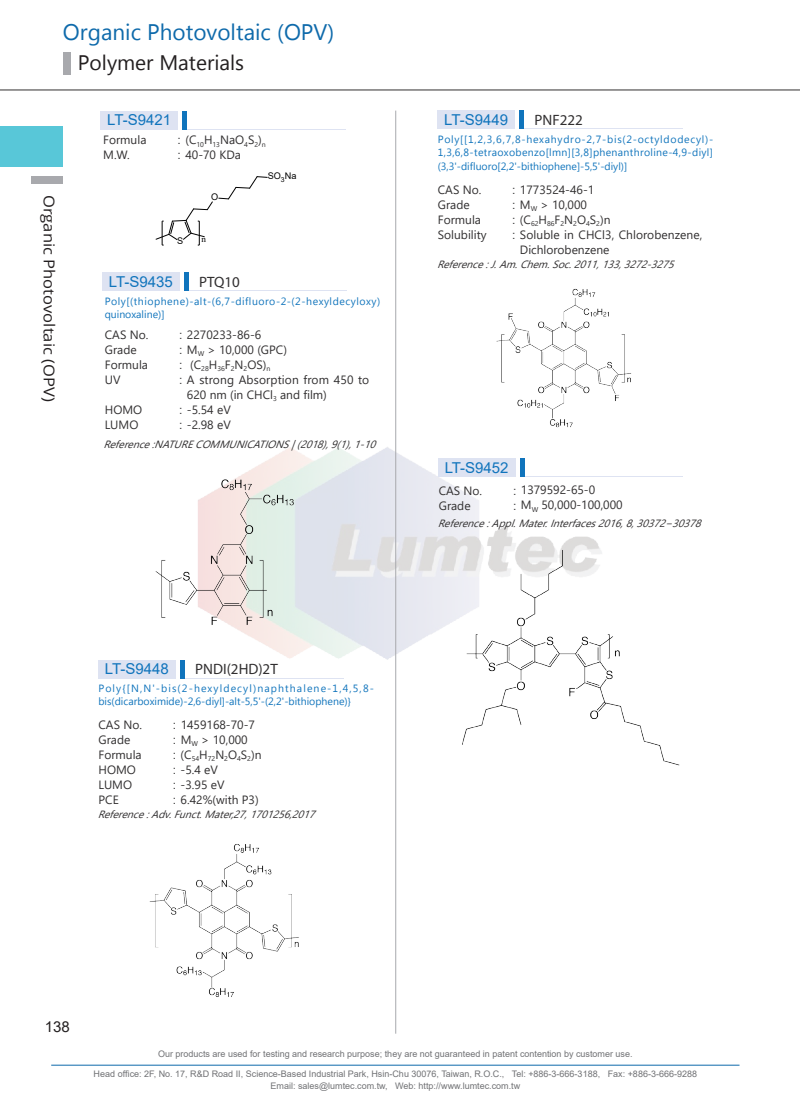
<style>
.page{position:relative;width:800px;height:1106px;background:#fff}
.page>*{position:absolute;margin:0;border:0;box-sizing:border-box;transform-origin:0 0}
.t1{font:22.5px "Microsoft New Tai Lue";color:#0e6aab}
.t2{font:21px "Microsoft New Tai Lue";color:#231f20}
.t3{font:15px "Arial";color:#1074bc}
.t4{font:15px "Open Sans";color:#231f20;scale:1.1 1}
.t5{font:15px "Myriad Pro";color:#312f30}
.t6{font:15px "Arial";color:#231f20}
.t7{font:12px/15px "Segoe UI";color:#312f30}
.t8{font:12px "Arial";color:#3e3e3f}
.t9{font:italic 10.5px "Segoe UI";color:#312f30}
.t10{font:10.5px/13.5px "Microsoft Tai Le";letter-spacing:.03em;color:#1074bc;text-align:justify}
.t11{font:10.5px/13.5px "Microsoft Tai Le";color:#1074bc}
.t12{font:10.5px/13.5px "Microsoft Tai Le";letter-spacing:.05em;color:#1074bc}
.t13{font:9.15px "Arial";color:#030303}
.t14{font:9.15px "Times New Roman";color:#030303}
.t15{font:9px/12px "Arial";color:#717275;text-align:center}
.s1{font-family:"Arial";color:#3e3e3f}
</style>
<div class="page">
<img style="left:242px;top:446px;width:354px;height:214px">
<hr style="left:51px;top:1064px;width:688px;height:1px;background:#0e6aab">
<hr style="left:395px;top:111px;width:1px;height:922px;background:#a8a9ad">
<div style="left:0;top:126px;width:63px;height:41px;background:#58c7d8"></div>
<div style="left:32px;top:176px;width:31px;height:7px;background:#a8a9ad"></div>
<div style="left:63px;top:52px;width:7px;height:22px;background:#a8a9ad"></div>
<hr style="left:0;top:90px;width:799px;height:1px;background:#312f30">
<img style="left:155px;top:468px;width:145px;height:164px">
<div style="left:102px;top:272px;width:77px;height:19px;background:#dee3f2"></div>
<hr style="left:185px;top:290px;width:162px;height:1px;background:#dee3f2">
<hr style="left:184px;top:272px;width:4px;height:19px;background:#1074bc">
<img style="left:496px;top:288px;width:135px;height:140px">
<div style="left:437px;top:111px;width:77px;height:18px;background:#dee3f2"></div>
<hr style="left:520px;top:128px;width:162px;height:1px;background:#dee3f2">
<div style="left:519px;top:111px;width:5px;height:18px;background:#1074bc"></div>
<div style="left:438px;top:458px;width:77px;height:19px;background:#dee3f2"></div>
<hr style="left:520px;top:476px;width:162px;height:1px;background:#dee3f2">
<hr style="left:520px;top:458px;width:4px;height:19px;background:#1074bc">
<img style="left:453px;top:541px;width:227px;height:225px">
<img style="left:149px;top:844px;width:150px;height:153px">
<div style="left:98px;top:659px;width:77px;height:19px;background:#dee3f2"></div>
<hr style="left:181px;top:677px;width:162px;height:1px;background:#dee3f2">
<hr style="left:180px;top:659px;width:4px;height:19px;background:#1074bc">
<div style="left:100px;top:111px;width:78px;height:18px;background:#dee3f2"></div>
<hr style="left:183px;top:129px;width:162px;height:1px;background:#dee3f2">
<div style="left:182px;top:111px;width:5px;height:18px;background:#1074bc"></div>
<svg style="left:155px;top:176px;width:113px;height:70px"></svg>
<h1 class="t1" style="left:63px;top:19px;width:273px">Organic Photovoltaic (OPV)</h1>
<h2 class="t2" style="left:78px;top:50px;width:168px">Polymer Materials</h2>
<p class="t4" style="left:59px;top:195px;width:189px;rotate:90deg">Organic Photovoltaic (OPV)</p>
<p class="t3" style="left:107px;top:110px;width:65px">LT-S9421</p>
<p class="t7" style="left:103px;top:132px;width:45px">Formula<br>M.W.</p>
<p class="t7" style="left:177px;top:131px;width:90px"><span class="s1">:</span> (C<sub>10</sub>H<sub>13</sub>NaO<sub>4</sub>S<sub>2</sub>)<sub>n </sub><span class="s1">:</span> 40-70 KDa</p>
<p class="t13" style="left:177px;top:234px;width:8px">S</p>
<p class="t13" style="left:211px;top:190px;width:9px">O</p>
<p class="t14" style="left:201px;top:233px;width:6px">n</p>
<p class="t3" style="left:109px;top:271px;width:65px">LT-S9435</p>
<p class="t5" style="left:199px;top:272px;width:42px">PTQ10</p>
<p class="t13" style="left:268px;top:170px;width:30px">SO<sub>3</sub>Na</p>
<p class="t12" style="left:105px;top:295px;width:277px">Poly[(thiophene)-alt-(6,7-difluoro-2-(2-hexyldecyloxy) quinoxaline)]</p>
<p class="t7" style="left:179px;top:326px;width:109px"><span class="s1">:</span> 2270233-86-6<br><span class="s1">:</span> M<sub>W</sub> &gt; 10,000 (GPC)</p>
<p class="t8" style="left:179px;top:356px;width:5px">:</p>
<p class="t7" style="left:179px;top:371px;width:192px"><span class="s1">:</span> A strong Absorption from 450 to</p>
<p class="t7" style="left:179px;top:401px;width:53px"><span class="s1">:</span> -5.54 eV <span class="s1">:</span> -2.98 eV</p>
<p class="t7" style="left:105px;top:326px;width:45px">CAS No.<br>Grade<br>Formula<br>UV</p>
<p class="t7" style="left:105px;top:401px;width:39px">HOMO<br>LUMO</p>
<p class="t7" style="left:190px;top:356px;width:82px">(C<sub>28</sub>H<sub>36</sub>F<sub>2</sub>N<sub>2</sub>OS)<sub>n</sub></p>
<p class="t7" style="left:187px;top:386px;width:141px">620 nm (in CHCl<sub>3</sub> and film)</p>
<p class="t9" style="left:103px;top:435px;width:279px">Reference:NATURECOMMUNICATIONS|(2018),9(1),1-10</p>
<p class="t3" style="left:105px;top:659px;width:65px">LT-S9448</p>
<p class="t5" style="left:195px;top:660px;width:84px">PNDI(2HD)2T</p>
<p class="t11" style="left:98px;top:682px;width:277px">Poly{[N,N'-bis(2-hexyldecyl)naphthalene-1,4,5,8- bis(dicarboximide)-2,6-diyl]-alt-5,5'-(2,2'-bithiophene)}</p>
<p class="t7" style="left:98px;top:716px;width:45px">CAS No.<br>Grade<br>Formula<br>HOMO<br>LUMO<br>PCE</p>
<p class="t7" style="left:173px;top:716px;width:90px"><span class="s1">:</span> 1459168-70-7<br><span class="s1">:</span> M<sub>W</sub> &gt; 10,000<br><span class="s1">:</span> (C<sub>54</sub>H<sub>72</sub>N<sub>2</sub>O<sub>4</sub>S<sub>2</sub>)n <span class="s1">:</span> -5.4 eV<br><span class="s1">:</span> -3.95 eV<br><span class="s1">:</span> 6.42%(with P3)</p>
<p class="t9" style="left:98px;top:804px;width:225px">Reference:Adv.Funct.Mater,27,1701256,2017</p>
<p class="t3" style="left:444px;top:110px;width:65px">LT-S9449</p>
<p class="t5" style="left:534px;top:111px;width:50px">PNF222</p>
<p class="t10" style="left:437px;top:133px;width:277px">Poly[[1,2,3,6,7,8-hexahydro-2,7-bis(2-octyldodecyl)- 1,3,6,8-tetraoxobenzo[lmn][3,8]phenanthroline-4,9-diyl] (3,3'-difluoro[2,2'-bithiophene]-5,5'-diyl)]</p>
<p class="t7" style="left:438px;top:181px;width:50px">CAS No.<br>Grade<br>Formula<br>Solubility</p>
<p class="t7" style="left:512px;top:181px;width:84px"><span class="s1">:</span> 1773524-46-1</p>
<p class="t7" style="left:512px;top:196px;width:76px"><span class="s1">:</span> M<sub>W</sub> &gt; 10,000</p>
<p class="t7" style="left:512px;top:211px;width:100px"><span class="s1">:</span> (C<sub>62</sub>H<sub>86</sub>F<sub>2</sub>N<sub>2</sub>O<sub>4</sub>S<sub>2</sub>)n</p>
<p class="t7" style="left:512px;top:226px;width:192px"><span class="s1">:</span> Soluble in CHCl3, Chlorobenzene,</p>
<p class="t7" style="left:520px;top:241px;width:91px">Dichlorobenzene</p>
<p class="t9" style="left:437px;top:255px;width:244px">Reference:J.Am.Chem.Soc.2011,133,3272-3275</p>
<p class="t3" style="left:444px;top:457px;width:65px">LT-S9452</p>
<p class="t7" style="left:438px;top:482px;width:45px">CAS No.<br>Grade</p>
<p class="t7" style="left:513px;top:481px;width:111px"><span class="s1">:</span> 1379592-65-0<br><span class="s1">:</span> M<sub>W</sub> 50,000-100,000</p>
<p class="t9" style="left:438px;top:513px;width:270px">Reference:Appl.Mater.Interfaces2016,8,30372−30378</p>
<p class="t6" style="left:45px;top:1016px;width:27px">138</p>
<p class="t15" style="left:158px;top:1048px;width:476px">Our products are used for testing and research purpose; they are not guaranteed in patent contention by customer use.</p>
<p class="t15" style="left:94px;top:1068px;width:604px">Head office: 2F, No. 17, R&amp;D Road II, Science-Based Industrial Park, Hsin-Chu 30076, Taiwan, R.O.C., Tel: +886-3-666-3188, Fax: +886-3-666-9288<br>Email: sales@lumtec.com.tw, Web: http://www.lumtec.com.tw</p>
</div>
